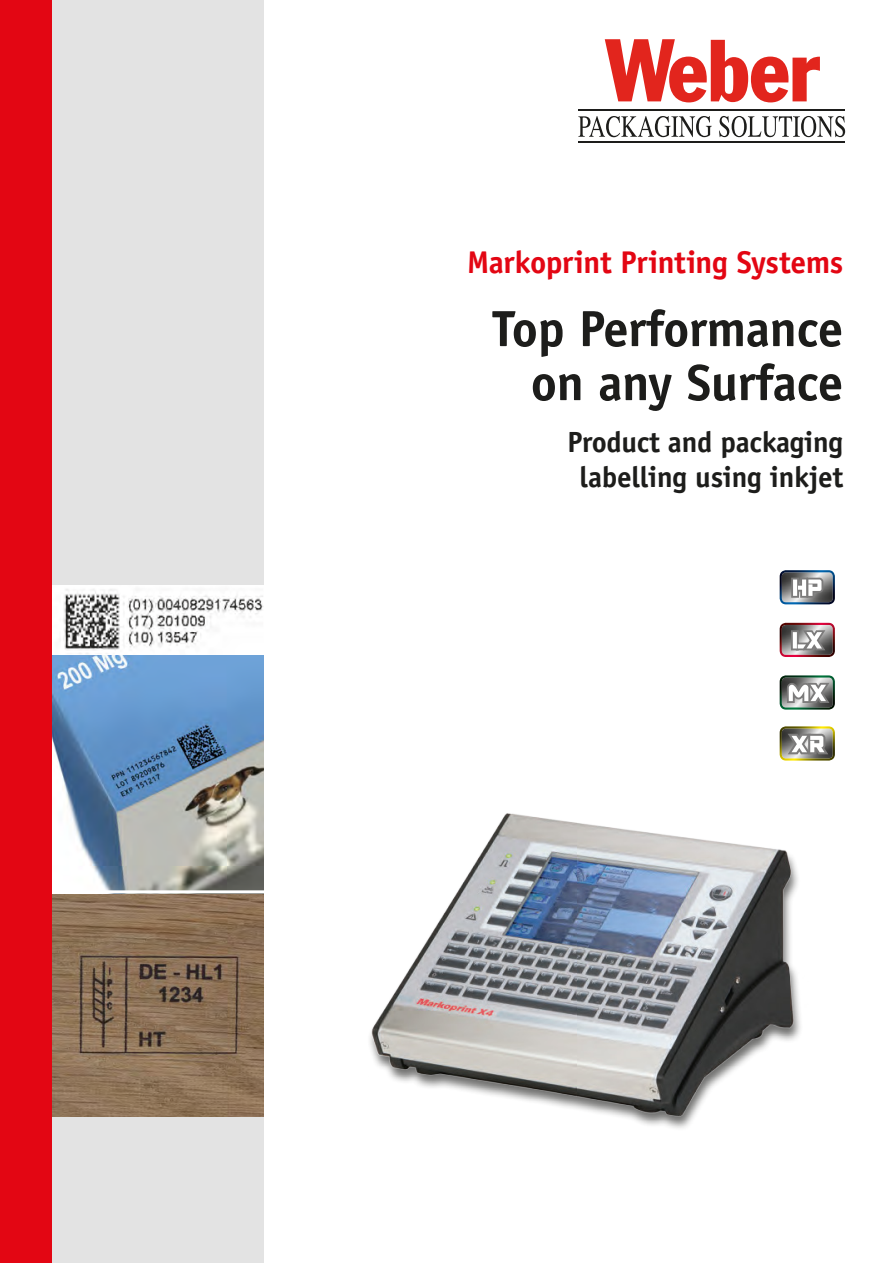
<style>
.page{position:relative;width:893px;height:1263px;background:#fff}
.page>*{position:absolute;margin:0;border:0;box-sizing:border-box;transform-origin:0 0}
.t1{font:700 51px/54px "Officina Sans";letter-spacing:-.01em;color:#1d1d1b;text-align:right}
.t2{font:700 31.5px "Officina Sans";letter-spacing:-.015em;color:#e30613}
.t3{font:700 29.25px/35.1px "Officina Sans";letter-spacing:-.01em;color:#1d1d1b;text-align:center}
</style>
<div class="page">
<img style="left:779px;top:731px;width:1px;height:25px">
<img style="left:780px;top:726px;width:55px;height:35px">
<svg style="left:788px;top:734px;width:40px;height:20px"></svg>
<img style="left:779px;top:680px;width:1px;height:25px">
<img style="left:780px;top:675px;width:55px;height:35px">
<svg style="left:787px;top:683px;width:42px;height:20px"></svg>
<img style="left:779px;top:575px;width:52px;height:30px">
<img style="left:780px;top:570px;width:55px;height:34px">
<svg style="left:791px;top:578px;width:32px;height:20px"></svg>
<img style="left:779px;top:622px;width:51px;height:31px">
<img style="left:780px;top:623px;width:55px;height:34px">
<img style="left:782px;top:654px;width:51px;height:1px">
<img style="left:782px;top:625px;width:51px;height:29px">
<img style="left:780px;top:623px;width:51px;height:29px">
<svg style="left:791px;top:630px;width:34px;height:20px"></svg>
<div style="left:0;top:0;width:264px;height:1263px;background:#e3e3e3"></div>
<img style="left:51px;top:893px;width:213px;height:223px">
<img style="left:51px;top:655px;width:213px;height:235px">
<img style="left:51px;top:585px;width:213px;height:70px">
<hr style="left:38px;top:890px;width:234px;height:3px;background:#fff">
<div style="left:0;top:0;width:51px;height:1263px;background:#e30613"></div>
<img style="left:370px;top:813px;width:431px;height:315px">
<svg style="left:605px;top:39px;width:215px;height:63px"></svg>
<hr style="left:578px;top:109px;width:267px;height:2px;background:#1d1d1b">
<hr style="left:578px;top:141px;width:267px;height:2px;background:#1d1d1b">
<svg style="left:578px;top:116px;width:134px;height:21px"></svg>
<svg style="left:719px;top:116px;width:126px;height:21px"></svg>
<p class="t2" style="left:467px;top:242px;width:377px">Markoprint Printing Systems</p>
<h1 class="t1" style="left:492px;top:301px;width:352px">Top Performance on any Surface</h1>
<p class="t3" style="left:567px;top:424px;width:277px">Product and packaging labelling using inkjet</p>
</div>
